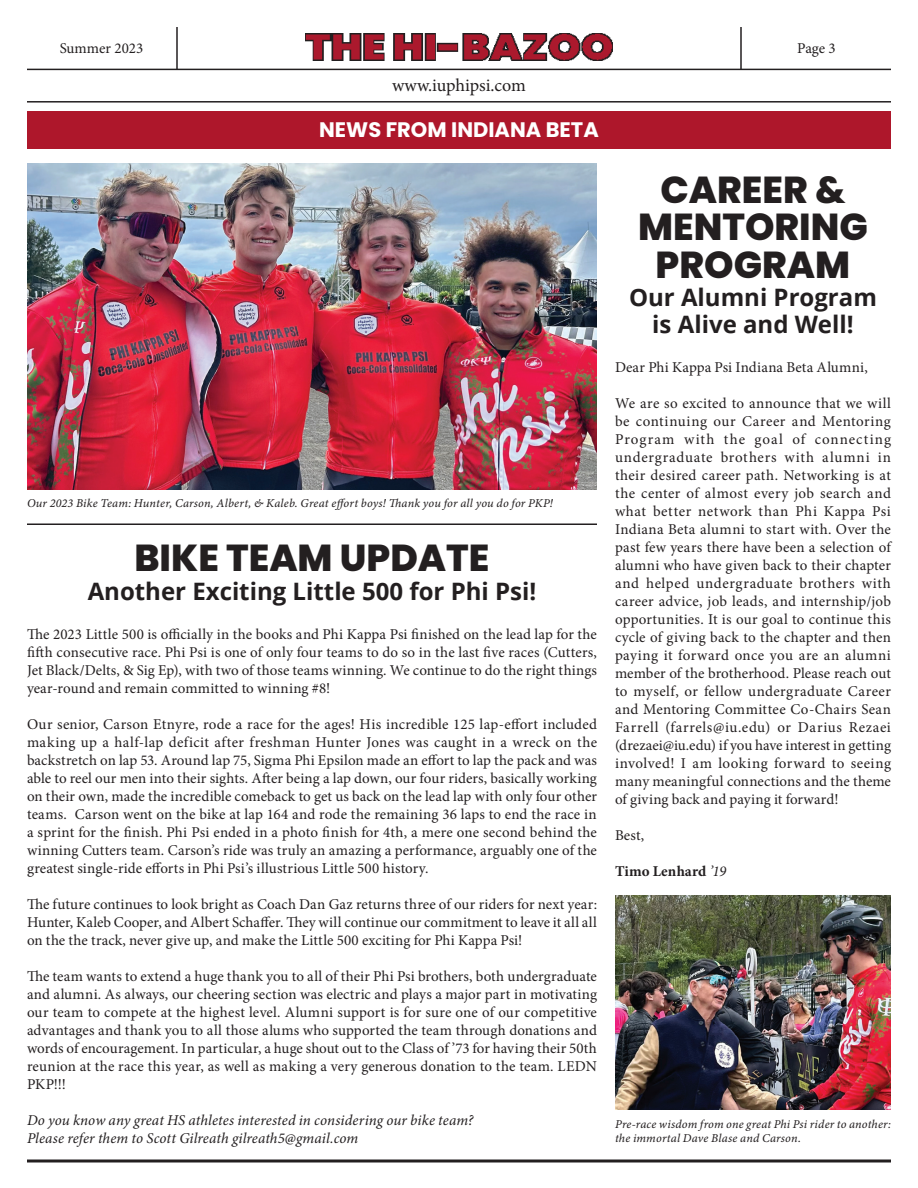
<style>
.page{position:relative;width:918px;height:1188px;background:#fff}
.page>*{position:absolute;margin:0;border:0;box-sizing:border-box;transform-origin:0 0}
.t1{font:800 37.5px/37.5px "Poppins";color:#231f20;text-align:center}
.t2{font:700 24px "Open Sans";color:#231f20}
.t3{font:700 21px "Poppins";color:#fff}
.t4{font:18px "Minion Pro";color:#231f20}
.t5{font:15px/18px "Minion Pro";letter-spacing:.005em;color:#231f20;text-align:justify}
.t6{font:italic 15px "Minion Pro";letter-spacing:.005em;color:#231f20}
.t7{font:700 15px "Minion Pro";letter-spacing:.005em;color:#231f20}
.t8{font:12px/14.4px "Minion Pro It Capt";letter-spacing:.015em;color:#231f20}
.s1{font-weight:400;font-style:italic}
</style>
<div class="page">
<hr style="left:27px;top:1160px;width:864px;height:2px;background:#231f20">
<hr style="left:27px;top:69px;width:864px;height:1px;background:#231f20">
<hr style="left:27px;top:101px;width:864px;height:2px;background:#231f20">
<hr style="left:176px;top:27px;width:2px;height:42px;background:#231f20">
<hr style="left:740px;top:27px;width:2px;height:42px;background:#231f20">
<div style="left:27px;top:111px;width:864px;height:38px;background:#ae172b"></div>
<img style="left:305px;top:34px;width:308px;height:27px">
<img style="left:27px;top:163px;width:570px;height:326px">
<hr style="left:27px;top:523px;width:570px;height:2px;background:#231f20">
<img style="left:615px;top:895px;width:276px;height:214px">
<p class="t5" style="left:60px;top:39px;width:85px">Summer 2023</p>
<p class="t5" style="left:797px;top:39px;width:40px">Page 3</p>
<p class="t4" style="left:392px;top:73px;width:135px">www.iuphipsi.com</p>
<p class="t3" style="left:319px;top:117px;width:281px">NEWS FROM INDIANA BETA</p>
<p class="t8" style="left:27px;top:496px;width:528px">Our 2023 Bike Team: Hunter, Carson, Albert, &amp; Kaleb. Great effort boys! Thank you for all you do for PKP!</p>
<p class="t1" style="left:134px;top:539px;width:357px">BIKE TEAM UPDATE</p>
<p class="t2" style="left:88px;top:574px;width:450px">Another Exciting Little 500 for Phi Psi!</p>
<p class="t5" style="left:27px;top:626px;width:572px">The 2023 Little 500 is officially in the books and Phi Kappa Psi finished on the lead lap for the fifth consecutive race. Phi Psi is one of only four teams to do so in the last five races (Cutters, Jet Black/Delts, &amp; Sig Ep), with two of those teams winning. We continue to do the right things year-round and remain committed to winning #8!</p>
<p class="t5" style="left:27px;top:716px;width:572px">Our senior, Carson Etnyre, rode a race for the ages! His incredible 125 lap-effort included making up a half-lap deficit after freshman Hunter Jones was caught in a wreck on the backstretch on lap 53. Around lap 75, Sigma Phi Epsilon made an effort to lap the pack and was able to reel our men into their sights. After being a lap down, our four riders, basically working on their own, made the incredible comeback to get us back on the lead lap with only four other teams. Carson went on the bike at lap 164 and rode the remaining 36 laps to end the race in a sprint for the finish. Phi Psi ended in a photo finish for 4th, a mere one second behind the winning Cutters team. Carson’s ride was truly an amazing a performance, arguably one of the greatest single-ride efforts in Phi Psi’s illustrious Little 500 history.</p>
<p class="t5" style="left:27px;top:896px;width:572px">The future continues to look bright as Coach Dan Gaz returns three of our riders for next year:<br>Hunter, Kaleb Cooper, and Albert Schaffer. They will continue our commitment to leave it all all on the the track, never give up, and make the Little 500 exciting for Phi Kappa Psi!</p>
<p class="t5" style="left:27px;top:968px;width:572px">The team wants to extend a huge thank you to all of their Phi Psi brothers, both undergraduate and alumni. As always, our cheering section was electric and plays a major part in motivating our team to compete at the highest level. Alumni support is for sure one of our competitive advantages and thank you to all those alums who supported the team through donations and words of encouragement. In particular, a huge shout out to the Class of ’73 for having their 50th reunion at the race this year, as well as making a very generous donation to the team. LEDN PKP!!!</p>
<p class="t6" style="left:27px;top:1110px;width:448px">Do you know any great HS athletes interested in considering our bike team?</p>
<p class="t6" style="left:27px;top:1128px;width:333px">Please refer them to Scott Gilreath gilreath5@gmail.com</p>
<p class="t1" style="left:638px;top:171px;width:231px">CAREER &amp;<br>MENTORING<br>PROGRAM</p>
<p class="t2" style="left:629px;top:281px;width:249px">Our Alumni Program</p>
<p class="t2" style="left:652px;top:308px;width:203px">is Alive and Well!</p>
<p class="t5" style="left:615px;top:358px;width:254px">Dear Phi Kappa Psi Indiana Beta Alumni,</p>
<p class="t5" style="left:615px;top:394px;width:278px">We are so excited to announce that we will be continuing our Career and Mentoring Program with the goal of connecting undergraduate brothers with alumni in their desired career path. Networking is at the center of almost every job search and what better network than Phi Kappa Psi Indiana Beta alumni to start with. Over the past few years there have been a selection of alumni who have given back to their chapter and helped undergraduate brothers with career advice, job leads, and internship/job opportunities. It is our goal to continue this cycle of giving back to the chapter and then paying it forward once you are an alumni member of the brotherhood. Please reach out to myself, or fellow undergraduate Career and Mentoring Committee Co-Chairs Sean Farrell (farrels@iu.edu) or Darius Rezaei (drezaei@iu.edu) if you have interest in getting involved! I am looking forward to seeing many meaningful connections and the theme of giving back and paying it forward!</p>
<p class="t5" style="left:615px;top:826px;width:31px">Best,</p>
<p class="t7" style="left:615px;top:861px;width:113px">Timo Lenhard <span class="s1">’19</span></p>
<p class="t8" style="left:615px;top:1117px;width:277px">Pre-race wisdom from one great Phi Psi rider to another: the immortal Dave Blase and Carson.</p>
</div>
